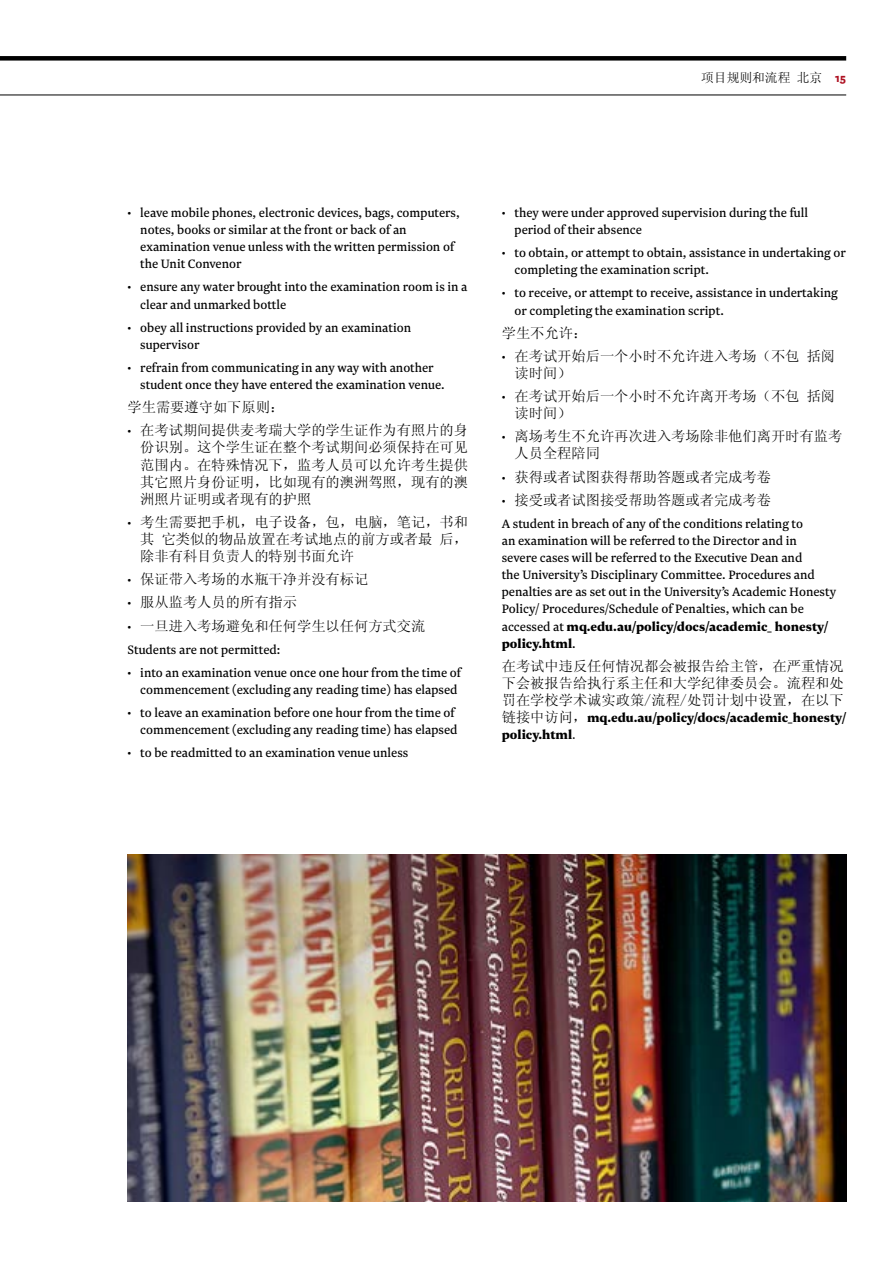
<style>
.page{position:relative;width:893px;height:1263px;background:#fff}
.page>*{position:absolute;margin:0;border:0;box-sizing:border-box;transform-origin:0 0}
.t1{font:14.25px/17.1px "Newzald";color:#000}
.t2{font:14.25px/17.1px "Sim Sun";color:#000;text-align:justify}
.t3{font:900 14.25px/17.1px "Newzald";color:#000}
.t4{font:12.75px "Sim Sun";color:#000}
.s1{font-family:"National";font-weight:800;color:#ae1122}
.s2{font-family:"Newzald"}
.s3{font-weight:900}
.s4{font-family:"Sim Sun";font-weight:400}
</style>
<div class="page">
<div style="left:0;top:56px;width:846px;height:5px;background:#000"></div>
<hr style="left:0;top:95px;width:846px;height:1px;background:#000">
<img style="left:128px;top:855px;width:718px;height:346px">
<p class="t4" style="left:701px;top:71px;width:147px">项目规则和流程 北京 <span class="s1">15</span></p>
<p class="t1" style="left:140px;top:204px;width:321px;text-indent:-13px">• leave mobile phones, electronic devices, bags, computers, notes, books or similar at the front or back of an examination venue unless with the written permission of the Unit Convenor</p>
<p class="t1" style="left:140px;top:278px;width:329px;text-indent:-13px">• ensure any water brought into the examination room is in a clear and unmarked bottle</p>
<p class="t1" style="left:140px;top:319px;width:272px;text-indent:-13px">• obey all instructions provided by an examination supervisor</p>
<p class="t1" style="left:140px;top:359px;width:306px;text-indent:-13px">• refrain from communicating in any way with another student once they have entered the examination venue.</p>
<p class="t2" style="left:128px;top:398px;width:158px">学生需要遵守如下原则：</p>
<p class="t2" style="left:140px;top:422px;width:329px;text-indent:-13px"><span class="s2">•</span> 在考试期间提供麦考瑞大学的学生证作为有照片的身份识别。这个学生证在整个考试期间必须保持在可见范围内。在特殊情况下，监考人员可以允许考生提供其它照片身份证明，比如现有的澳洲驾照，现有的澳洲照片证明或者现有的护照</p>
<p class="t2" style="left:140px;top:513px;width:329px;text-indent:-13px"><span class="s2">•</span> 考生需要把手机，电子设备，包，电脑，笔记，书和其 它类似的物品放置在考试地点的前方或者最 后，除非有科目负责人的特别书面允许</p>
<p class="t2" style="left:128px;top:571px;width:242px"><span class="s2">•</span> 保证带入考场的水瓶干净并没有标记</p>
<p class="t2" style="left:128px;top:594px;width:171px"><span class="s2">•</span> 服从监考人员的所有指示</p>
<p class="t2" style="left:128px;top:617px;width:299px"><span class="s2">•</span> 一旦进入考场避免和任何学生以任何方式交流</p>
<p class="t1" style="left:128px;top:641px;width:154px">Students are not permitted:</p>
<p class="t1" style="left:128px;top:664px;width:335px;text-align:right">• into an examination venue once one hour from the time of commencement (excluding any reading time) has elapsed</p>
<p class="t1" style="left:128px;top:704px;width:331px;text-align:right">• to leave an examination before one hour from the time of commencement (excluding any reading time) has elapsed</p>
<p class="t1" style="left:128px;top:744px;width:282px">• to be readmitted to an examination venue unless</p>
<p class="t1" style="left:514px;top:204px;width:295px;text-indent:-13px">• they were under approved supervision during the full period of their absence</p>
<p class="t1" style="left:514px;top:244px;width:333px;text-indent:-13px">• to obtain, or attempt to obtain, assistance in undertaking or completing the examination script.</p>
<p class="t1" style="left:514px;top:284px;width:325px;text-indent:-13px">• to receive, or attempt to receive, assistance in undertaking or completing the examination script.</p>
<p class="t2" style="left:502px;top:324px;width:87px">学生不允许：</p>
<p class="t2" style="left:514px;top:347px;width:322px;text-indent:-13px"><span class="s2">•</span> 在考试开始后一个小时不允许进入考场（不包 括阅读时间）</p>
<p class="t2" style="left:514px;top:387px;width:322px;text-indent:-13px"><span class="s2">•</span> 在考试开始后一个小时不允许离开考场（不包 括阅读时间）</p>
<p class="t2" style="left:514px;top:428px;width:329px;text-indent:-13px"><span class="s2">•</span> 离场考生不允许再次进入考场除非他们离开时有监考人员全程陪同</p>
<p class="t2" style="left:502px;top:468px;width:271px"><span class="s2">•</span> 获得或者试图获得帮助答题或者完成考卷</p>
<p class="t2" style="left:502px;top:491px;width:271px"><span class="s2">•</span> 接受或者试图接受帮助答题或者完成考卷</p>
<p class="t1" style="left:502px;top:515px;width:336px">A student in breach of any of the conditions relating to<br>an examination will be referred to the Director and in<br>severe cases will be referred to the Executive Dean and<br>the University’s Disciplinary Committee. Procedures and penalties are as set out in the University’s Academic Honesty Policy/ Procedures/Schedule of Penalties, which can be accessed at <span class="s3">mq.edu.au/policy/docs/academic_ honesty/ policy.html</span>.</p>
<p class="t2" style="left:502px;top:657px;width:343px">在考试中违反任何情况都会被报告给主管，在严重情况下会被报告给执行系主任和大学纪律委员会。流程和处罚在学校学术诚实政策/流程/处罚计划中设置，在以下</p>
<p class="t3" style="left:502px;top:709px;width:346px"><span class="s4">链接中访问，</span>mq.edu.au/policy/docs/academic_honesty/ policy.html<span class="s4">.</span></p>
</div>
